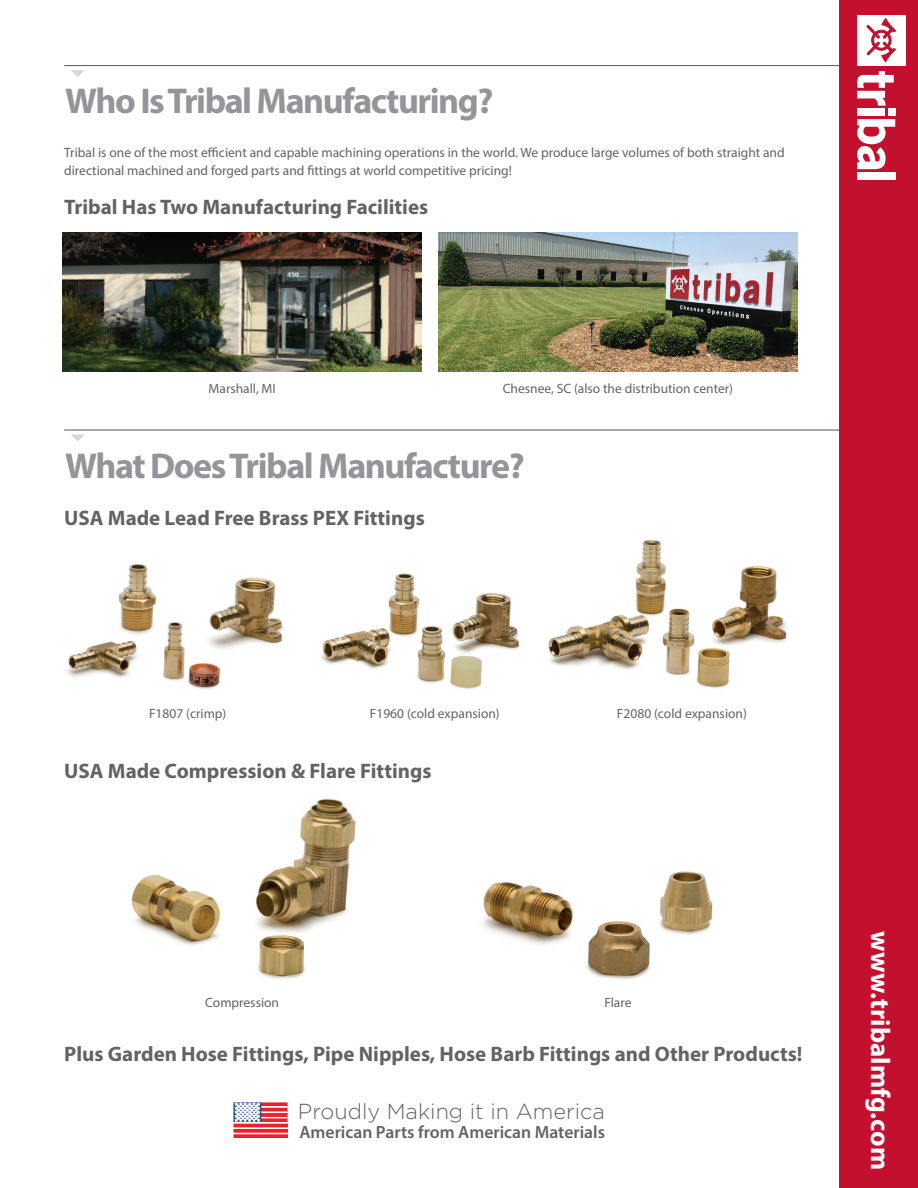
<style>
.page{position:relative;width:918px;height:1188px;background:#fff}
.page>*{position:absolute;margin:0;border:0;box-sizing:border-box;transform-origin:0 0}
.t1{font:700 36px "Myriad Pro";letter-spacing:-.04em;color:#939598}
.t2{font:700 27px "Myriad Pro";color:#fff}
.t3{font:300 21.75px "Gotham";color:#636366}
.t4{font:700 21px "Myriad Pro";color:#636366}
.t5{font:600 17.7px "Myriad Pro";color:#636366}
.t6{font:13.5px/18px "Myriad Pro";color:#636366}
</style>
<div class="page">
<hr style="left:64px;top:65px;width:846px;height:1px;background:#545557">
<hr style="left:64px;top:430px;width:846px;height:1px;background:#545557">
<svg style="left:71px;top:435px;width:13px;height:7px"></svg>
<div style="left:839px;top:0;width:79px;height:1188px;background:#c3102f"></div>
<svg style="left:71px;top:70px;width:14px;height:7px"></svg>
<div style="left:857px;top:15px;width:49px;height:50px;background:#fff"></div>
<svg style="left:866px;top:18px;width:31px;height:45px"></svg>
<svg style="left:857px;top:71px;width:37px;height:35px"></svg>
<div style="left:857px;top:109px;width:28px;height:7px;background:#fff"></div>
<svg style="left:857px;top:119px;width:38px;height:50px"></svg>
<div style="left:857px;top:172px;width:38px;height:8px;background:#fff"></div>
<div style="left:888px;top:109px;width:7px;height:7px;background:#fff"></div>
<img style="left:438px;top:233px;width:360px;height:139px">
<img style="left:62px;top:233px;width:360px;height:139px">
<svg style="left:234px;top:1103px;width:53px;height:34px"></svg>
<img style="left:131px;top:799px;width:225px;height:180px">
<img style="left:321px;top:573px;width:199px;height:116px">
<img style="left:548px;top:540px;width:239px;height:148px">
<img style="left:482px;top:871px;width:231px;height:108px">
<img style="left:66px;top:564px;width:218px;height:125px">
<h1 class="t1" style="left:65px;top:78px;width:430px">Who Is Tribal Manufacturing?</h1>
<p class="t6" style="left:64px;top:143px;width:722px">Tribal is one of the most efficient and capable machining operations in the world. We produce large volumes of both straight and directional machined and forged parts and fittings at world competitive pricing!</p>
<h3 class="t4" style="left:64px;top:194px;width:366px">Tribal Has Two Manufacturing Facilities</h3>
<p class="t6" style="left:209px;top:379px;width:69px">Marshall, MI</p>
<p class="t6" style="left:503px;top:379px;width:232px">Chesnee, SC (also the distribution center)</p>
<h1 class="t1" style="left:65px;top:442px;width:461px">What Does Tribal Manufacture?</h1>
<h3 class="t4" style="left:64px;top:504px;width:362px">USA Made Lead Free Brass PEX Fittings</h3>
<p class="t6" style="left:149px;top:704px;width:79px">F1807 (crimp)</p>
<p class="t6" style="left:370px;top:704px;width:131px">F1960 (cold expansion)</p>
<p class="t6" style="left:617px;top:704px;width:131px">F2080 (cold expansion)</p>
<h3 class="t4" style="left:64px;top:757px;width:369px">USA Made Compression &amp; Flare Fittings</h3>
<p class="t6" style="left:205px;top:993px;width:75px">Compression</p>
<p class="t6" style="left:604px;top:993px;width:29px">Flare</p>
<h3 class="t4" style="left:64px;top:1041px;width:740px">Plus Garden Hose Fittings, Pipe Nipples, Hose Barb Fittings and Other Products!</h3>
<h3 class="t3" style="left:298px;top:1100px;width:309px">Proudly Making it in America</h3>
<h3 class="t5" style="left:299px;top:1121px;width:307px">American Parts from American Materials</h3>
<h2 class="t2" style="left:898px;top:931px;width:240px;rotate:90deg">www.tribalmfg.com</h2>
</div>
